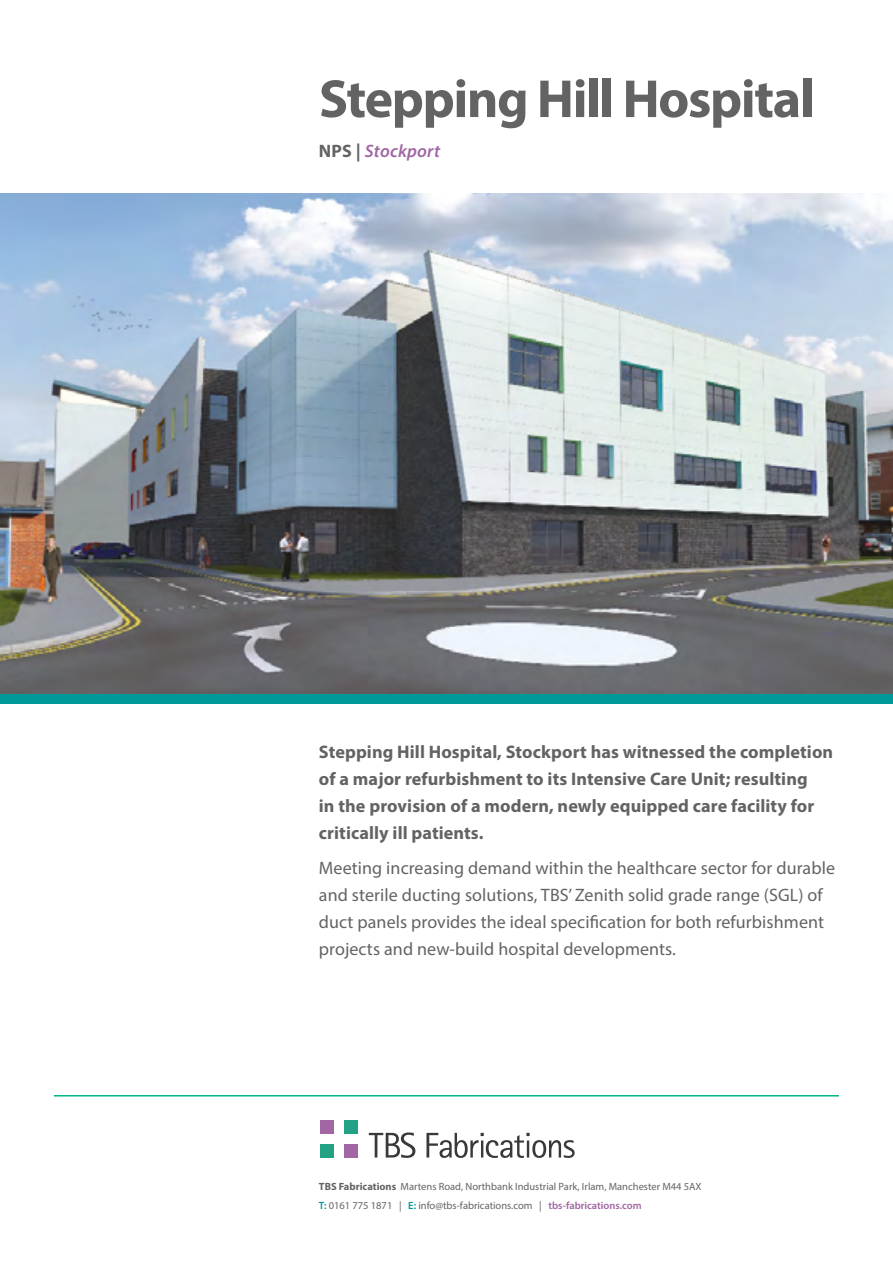
<style>
.page{position:relative;width:893px;height:1263px;background:#fff}
.page>*{position:absolute;margin:0;border:0;box-sizing:border-box;transform-origin:0 0}
.t1{font:700 54px "Myriad Pro";letter-spacing:-.025em;color:#646363}
.t2{font:700 18.15px/27px "Myriad Pro";letter-spacing:.005em;color:#646363}
.t3{font:18px/27px "Myriad Pro";letter-spacing:.005em;color:#646363}
.t4{font:italic 600 18px "Myriad Pro";letter-spacing:.01em;color:#a166a4}
.t5{font:10.5px/19.2px "Myriad Pro";color:#646363}
.s1{font-weight:700;font-style:normal;color:#646363}
.s2{font-weight:700}
.s3{font-weight:600;color:#099}
.s4{font-weight:600;color:#a166a4}
</style>
<div class="page">
<div style="left:0;top:193px;width:893px;height:511px;background:#099"></div>
<img style="left:0;top:193px;width:893px;height:500px">
<hr style="left:54px;top:1095px;width:785px;height:1px;background:#00b386">
<div style="left:321px;top:1120px;width:13px;height:13px;background:#a166a3"></div>
<div style="left:321px;top:1144px;width:13px;height:13px;background:#22a185"></div>
<div style="left:344px;top:1120px;width:14px;height:13px;background:#22a185"></div>
<div style="left:344px;top:1144px;width:14px;height:13px;background:#a166a3"></div>
<svg style="left:369px;top:1132px;width:46px;height:26px"></svg>
<svg style="left:426px;top:1133px;width:149px;height:25px"></svg>
<h1 class="t1" style="left:319px;top:64px;width:497px">Stepping Hill Hospital</h1>
<p class="t4" style="left:319px;top:140px;width:123px"><span class="s1">NPS |</span> Stockport</p>
<p class="t2" style="left:319px;top:738px;width:516px">Stepping Hill Hospital, Stockport has witnessed the completion of a major refurbishment to its Intensive Care Unit; resulting<br>in the provision of a modern, newly equipped care facility for critically ill patients.</p>
<p class="t3" style="left:319px;top:854px;width:518px">Meeting increasing demand within the healthcare sector for durable and sterile ducting solutions, TBS’ Zenith solid grade range (SGL) of duct panels provides the ideal specification for both refurbishment projects and new-build hospital developments.</p>
<p class="t5" style="left:319px;top:1177px;width:384px"><span class="s2">TBS Fabrications</span> Martens Road, Northbank Industrial Park, Irlam, Manchester M44 5AX<br><span class="s3">T:</span> 0161 775 1871 | <span class="s3">E:</span> info@tbs-fabrications.com | <span class="s4">tbs-fabrications.com</span></p>
</div>
